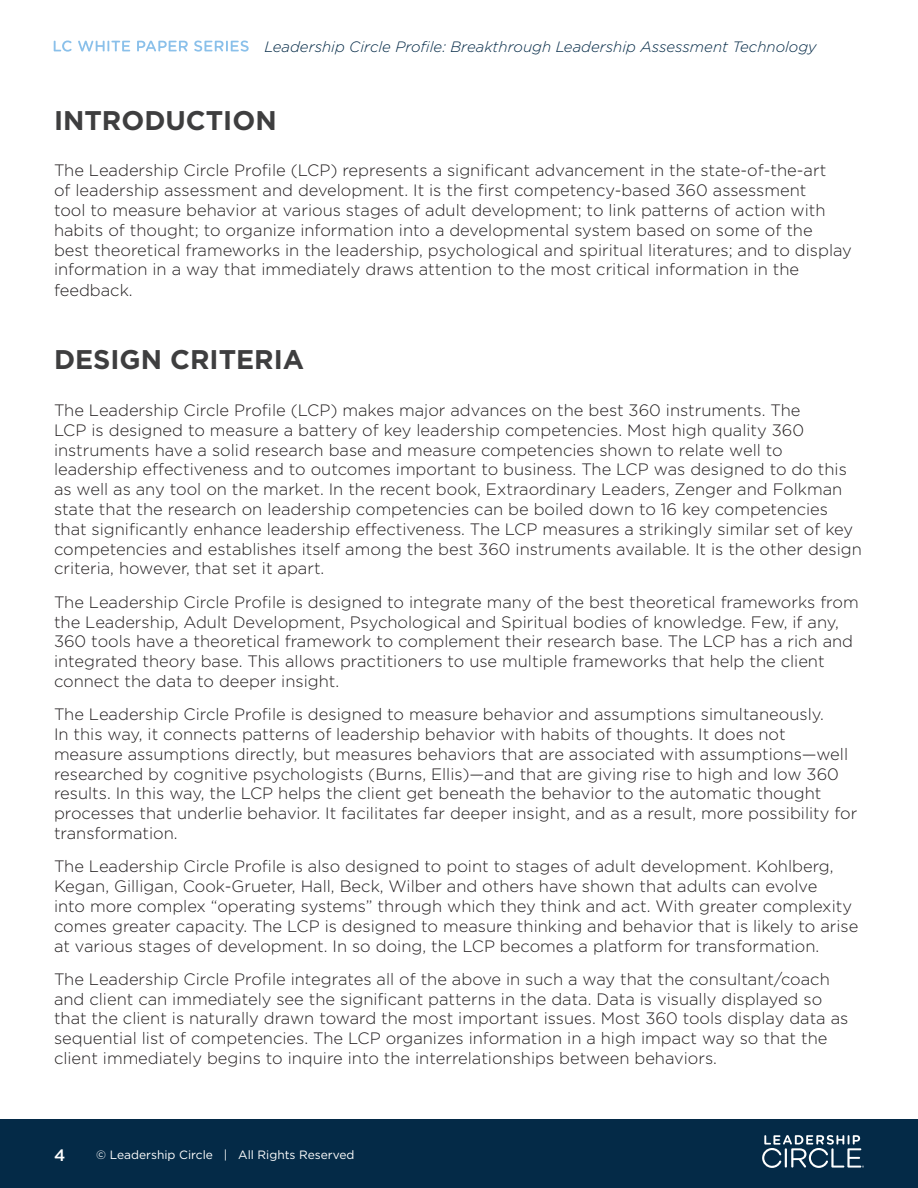
<style>
.page{position:relative;width:918px;height:1188px;background:#fff}
.page>*{position:absolute;margin:0;border:0;box-sizing:border-box;transform-origin:0 0}
.Header_Style_1{font:700 27px "Gotham";color:#3e3e3f}
.Paragraph_Style_1{font:300 16.5px/19.8px "Gotham";color:#231f20}
.t1{font:500 16.5px "Gotham";color:#fff}
.t2{font:italic 300 15px "Gotham";color:#042a47}
.t3{font:12px "Gotham";color:#fff}
</style>
<div class="page">
<svg style="left:54px;top:41px;width:18px;height:11px"></svg>
<svg style="left:78px;top:41px;width:52px;height:11px"></svg>
<svg style="left:137px;top:41px;width:51px;height:10px"></svg>
<svg style="left:194px;top:41px;width:55px;height:11px"></svg>
<div style="left:0;top:1119px;width:918px;height:69px;background:#042a47"></div>
<svg style="left:762px;top:1135px;width:102px;height:33px"></svg>
<p class="t2" style="left:265px;top:37px;width:554px">Leadership Circle Profile: Breakthrough Leadership Assessment Technology</p>
<p class="Header_Style_1" style="left:54px;top:102px;width:224px">INTRODUCTION</p>
<p class="Paragraph_Style_1" style="left:54px;top:160px;width:799px">The Leadership Circle Profile (LCP) represents a significant advancement in the state-of-the-art<br>of leadership assessment and development. It is the first competency-based 360 assessment<br>tool to measure behavior at various stages of adult development; to link patterns of action with habits of thought; to organize information into a developmental system based on some of the best theoretical frameworks in the leadership, psychological and spiritual literatures; and to display information in a way that immediately draws attention to the most critical information in the feedback.</p>
<p class="Header_Style_1" style="left:54px;top:342px;width:252px">DESIGN CRITERIA</p>
<p class="Paragraph_Style_1" style="left:54px;top:400px;width:809px">The Leadership Circle Profile (LCP) makes major advances on the best 360 instruments. The<br>LCP is designed to measure a battery of key leadership competencies. Most high quality 360 instruments have a solid research base and measure competencies shown to relate well to leadership effectiveness and to outcomes important to business. The LCP was designed to do this as well as any tool on the market. In the recent book, Extraordinary Leaders, Zenger and Folkman state that the research on leadership competencies can be boiled down to 16 key competencies that significantly enhance leadership effectiveness. The LCP measures a strikingly similar set of key competencies and establishes itself among the best 360 instruments available. It is the other design criteria, however, that set it apart.</p>
<p class="Paragraph_Style_1" style="left:54px;top:592px;width:806px">The Leadership Circle Profile is designed to integrate many of the best theoretical frameworks from the Leadership, Adult Development, Psychological and Spiritual bodies of knowledge. Few, if any, 360 tools have a theoretical framework to complement their research base. The LCP has a rich and integrated theory base. This allows practitioners to use multiple frameworks that help the client connect the data to deeper insight.</p>
<p class="Paragraph_Style_1" style="left:54px;top:704px;width:805px">The Leadership Circle Profile is designed to measure behavior and assumptions simultaneously.<br>In this way, it connects patterns of leadership behavior with habits of thoughts. It does not measure assumptions directly, but measures behaviors that are associated with assumptions—well researched by cognitive psychologists (Burns, Ellis)—and that are giving rise to high and low 360 results. In this way, the LCP helps the client get beneath the behavior to the automatic thought processes that underlie behavior. It facilitates far deeper insight, and as a result, more possibility for transformation.</p>
<p class="Paragraph_Style_1" style="left:54px;top:856px;width:806px">The Leadership Circle Profile is also designed to point to stages of adult development. Kohlberg, Kegan, Gilligan, Cook-Grueter, Hall, Beck, Wilber and others have shown that adults can evolve<br>into more complex “operating systems” through which they think and act. With greater complexity comes greater capacity. The LCP is designed to measure thinking and behavior that is likely to arise at various stages of development. In so doing, the LCP becomes a platform for transformation.</p>
<p class="Paragraph_Style_1" style="left:54px;top:969px;width:796px">The Leadership Circle Profile integrates all of the above in such a way that the consultant/coach and client can immediately see the significant patterns in the data. Data is visually displayed so that the client is naturally drawn toward the most important issues. Most 360 tools display data as sequential list of competencies. The LCP organizes information in a high impact way so that the client immediately begins to inquire into the interrelationships between behaviors.</p>
<p class="t1" style="left:54px;top:1144px;width:13px">4</p>
<p class="t3" style="left:96px;top:1147px;width:260px">© Leadership Circle | All Rights Reserved</p>
</div>
